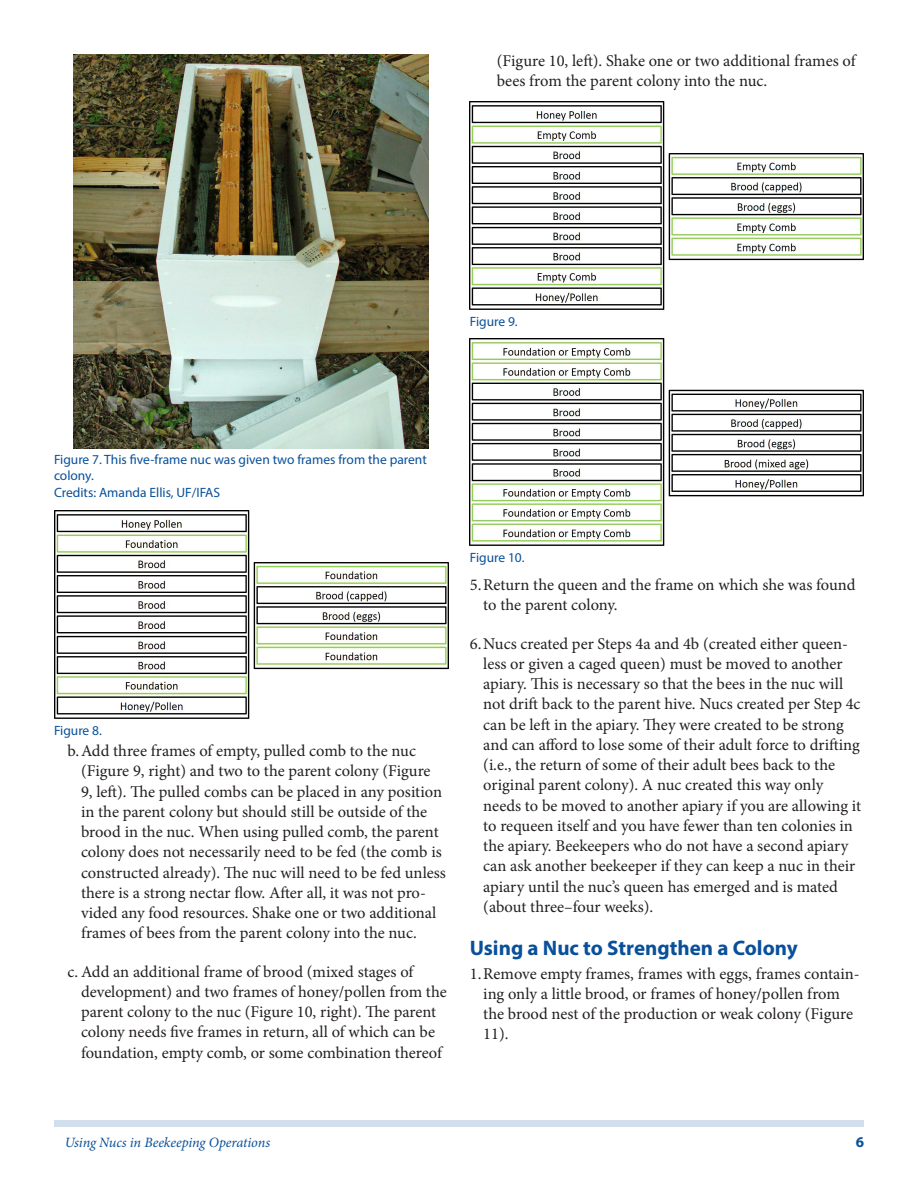
<style>
.page{position:relative;width:918px;height:1188px;background:#fff}
.page>*{position:absolute;margin:0;border:0;box-sizing:border-box;transform-origin:0 0}
.SectionHeading1{font:700 21px "Myriad Pro";color:#09509a}
.t1{font:16.5px/20.2px "Minion Pro";color:#231f20}
.t2{font:700 15px "Myriad Pro";color:#09509a}
.RunningTitleItalics{font:italic 14.25px "Minion Pro";letter-spacing:-.01em;color:#09509a}
.FigureCaption{font:13.5px/16.5px "Myriad Pro";color:#09509a}
</style>
<div class="page">
<div style="left:54px;top:1120px;width:810px;height:7px;background:#d0dfeb"></div>
<img style="left:54px;top:511px;width:394px;height:208px">
<img style="left:470px;top:102px;width:394px;height:208px">
<img style="left:470px;top:338px;width:394px;height:208px">
<img style="left:73px;top:54px;width:356px;height:394px">
<p class="t1" style="left:497px;top:51px;width:360px">(Figure 10, left). Shake one or two additional frames of bees from the parent colony into the nuc.</p>
<p class="FigureCaption" style="left:470px;top:313px;width:49px">Figure 9.</p>
<p class="FigureCaption" style="left:54px;top:451px;width:374px">Figure 7. This five-frame nuc was given two frames from the parent colony.</p>
<p class="FigureCaption" style="left:54px;top:484px;width:168px">Credits: Amanda Ellis, UF/IFAS</p>
<p class="FigureCaption" style="left:54px;top:722px;width:49px">Figure 8.</p>
<p class="t1" style="left:81px;top:741px;width:366px;text-indent:-14px">b.Add three frames of empty, pulled comb to the nuc (Figure 9, right) and two to the parent colony (Figure 9, left). The pulled combs can be placed in any position in the parent colony but should still be outside of the brood in the nuc. When using pulled comb, the parent colony does not necessarily need to be fed (the comb is constructed already). The nuc will need to be fed unless there is a strong nectar flow. After all, it was not pro&shy;vided any food resources. Shake one or two additional frames of bees from the parent colony into the nuc.</p>
<p class="t1" style="left:81px;top:961px;width:367px;text-indent:-14px">c. Add an additional frame of brood (mixed stages of development) and two frames of honey/pollen from the parent colony to the nuc (Figure 10, right). The parent colony needs five frames in return, all of which can be foundation, empty comb, or some combination thereof</p>
<p class="FigureCaption" style="left:470px;top:549px;width:56px">Figure 10.</p>
<p class="t1" style="left:483px;top:575px;width:374px;text-indent:-14px">5.Return the queen and the frame on which she was found to the parent colony.</p>
<p class="t1" style="left:483px;top:633px;width:379px;text-indent:-14px">6.Nucs created per Steps 4a and 4b (created either queen&shy;less or given a caged queen) must be moved to another apiary. This is necessary so that the bees in the nuc will not drift back to the parent hive. Nucs created per Step 4c can be left in the apiary. They were created to be strong and can afford to lose some of their adult force to drifting (i.e., the return of some of their adult bees back to the original parent colony). A nuc created this way only needs to be moved to another apiary if you are allowing it to requeen itself and you have fewer than ten colonies in the apiary. Beekeepers who do not have a second apiary can ask another beekeeper if they can keep a nuc in their apiary until the nuc’s queen has emerged and is mated (about three–four weeks).</p>
<p class="SectionHeading1" style="left:470px;top:934px;width:329px">Using a Nuc to Strengthen a Colony</p>
<p class="t1" style="left:483px;top:963px;width:378px;text-indent:-14px">1.Remove empty frames, frames with eggs, frames contain&shy;ing only a little brood, or frames of honey/pollen from the brood nest of the production or weak colony (Figure 11).</p>
<p class="RunningTitleItalics" style="left:65px;top:1133px;width:207px">Using Nucs in Beekeeping Operations</p>
<p class="t2" style="left:856px;top:1133px;width:10px">6</p>
</div>
